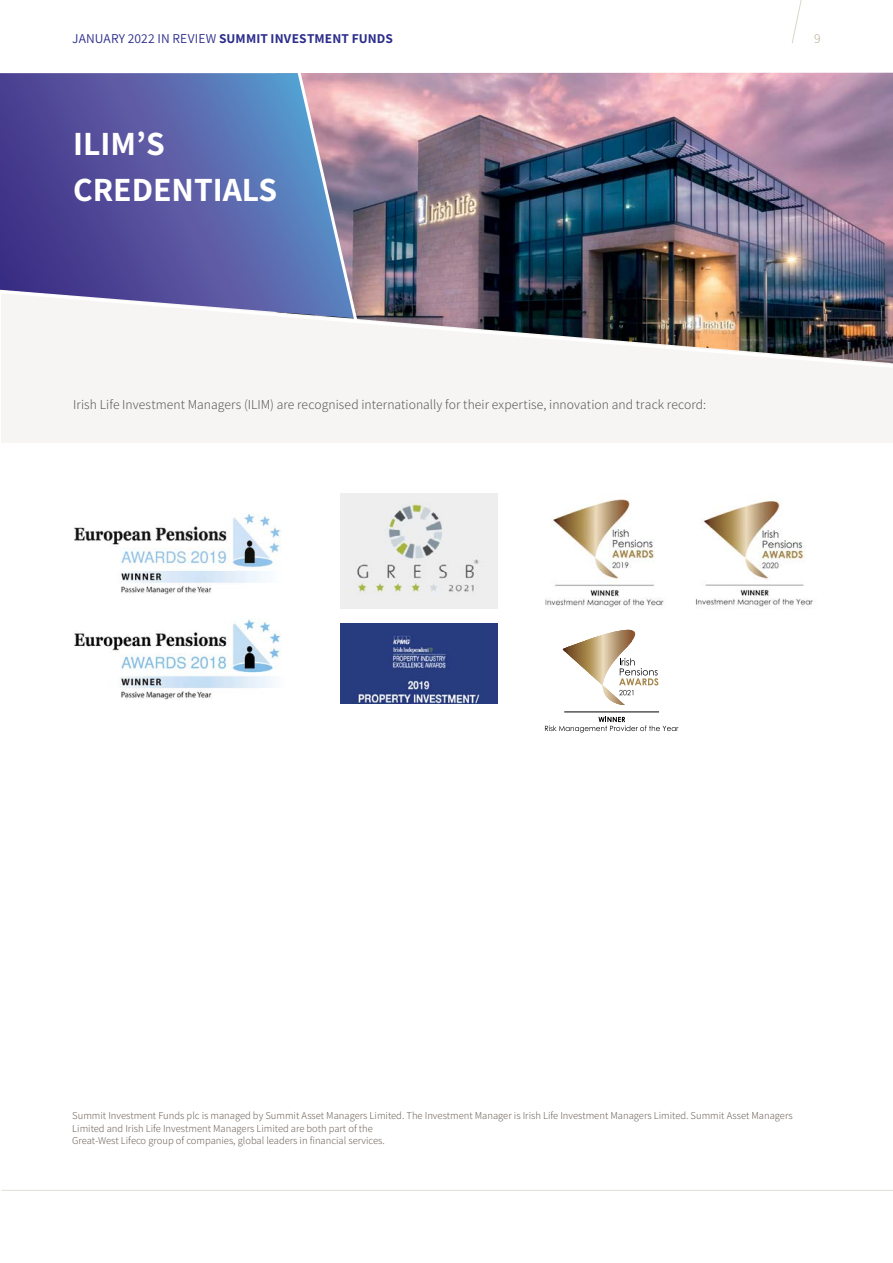
<style>
.page{position:relative;width:893px;height:1263px;background:#fff}
.page>*{position:absolute;margin:0;border:0;box-sizing:border-box;transform-origin:0 0}
.t1{font:700 33.9px/46.5px "Assistant";color:#fff}
.t2{font:300 13.5px "Assistant";letter-spacing:.005em;color:#575756}
.t3{font:700 13.5px "Assistant";letter-spacing:.01em;color:#2c2d8b}
.t4{font:300 13.5px "Assistant";color:#b9ae99}
.t5{font:300 10.5px/12.6px "Assistant";color:#6e6259}
.s1{font-weight:400}
</style>
<div class="page">
<svg style="left:792px;top:0;width:10px;height:43px"></svg>
<div style="left:1px;top:196px;width:892px;height:247px;background:#f6f5f3"></div>
<img style="left:359px;top:73px;width:534px;height:215px">
<svg style="left:0;top:73px;width:296px;height:215px;background:#5459a2"></svg>
<img style="left:0;top:288px;width:893px;height:79px">
<svg style="left:296px;top:73px;width:63px;height:251px;background:#8e92b5"></svg>
<img style="left:74px;top:619px;width:207px;height:81px">
<img style="left:74px;top:513px;width:208px;height:82px">
<img style="left:545px;top:499px;width:119px;height:109px">
<img style="left:341px;top:624px;width:156px;height:80px">
<img style="left:341px;top:494px;width:156px;height:115px">
<img style="left:695px;top:500px;width:119px;height:108px">
<hr style="left:1px;top:1190px;width:892px;height:1px;background:#e1ddd5">
<svg style="left:635px;top:668px;width:23px;height:18px"></svg>
<hr style="left:562px;top:630px;width:1px;height:75px;background:#461f18">
<hr style="left:563px;top:630px;width:1px;height:75px;background:#49211a">
<hr style="left:564px;top:630px;width:1px;height:75px;background:#51291d">
<hr style="left:565px;top:630px;width:1px;height:75px;background:#572f20">
<hr style="left:566px;top:630px;width:1px;height:75px;background:#603823">
<hr style="left:567px;top:630px;width:1px;height:75px;background:#653f25">
<hr style="left:568px;top:630px;width:1px;height:75px;background:#6e4927">
<hr style="left:569px;top:630px;width:1px;height:75px;background:#724d28">
<hr style="left:570px;top:630px;width:1px;height:75px;background:#755029">
<hr style="left:571px;top:630px;width:1px;height:75px;background:#78532a">
<hr style="left:572px;top:630px;width:1px;height:75px;background:#7b562c">
<hr style="left:573px;top:630px;width:1px;height:75px;background:#7d582d">
<hr style="left:574px;top:630px;width:1px;height:75px;background:#805c2f">
<hr style="left:575px;top:630px;width:1px;height:75px;background:#835f30">
<hr style="left:576px;top:630px;width:1px;height:75px;background:#866231">
<hr style="left:577px;top:630px;width:1px;height:75px;background:#886533">
<hr style="left:578px;top:630px;width:1px;height:75px;background:#8c6936">
<hr style="left:579px;top:630px;width:1px;height:75px;background:#8f6d38">
<hr style="left:580px;top:630px;width:1px;height:75px;background:#916f3a">
<hr style="left:581px;top:630px;width:1px;height:75px;background:#95733c">
<hr style="left:582px;top:630px;width:1px;height:75px;background:#98773e">
<hr style="left:583px;top:630px;width:1px;height:75px;background:#9c7a41">
<hr style="left:584px;top:630px;width:1px;height:75px;background:#9e7d44">
<hr style="left:585px;top:630px;width:1px;height:75px;background:#a18146">
<hr style="left:586px;top:630px;width:1px;height:75px;background:#a58549">
<hr style="left:587px;top:630px;width:1px;height:75px;background:#a8894c">
<hr style="left:588px;top:630px;width:1px;height:75px;background:#aa8c4f">
<hr style="left:589px;top:630px;width:1px;height:75px;background:#ad9051">
<hr style="left:590px;top:630px;width:1px;height:75px;background:#b19354">
<hr style="left:591px;top:630px;width:1px;height:75px;background:#b5995d">
<hr style="left:592px;top:630px;width:1px;height:75px;background:#b99d62">
<hr style="left:593px;top:630px;width:1px;height:75px;background:#bea36b">
<hr style="left:594px;top:630px;width:1px;height:75px;background:#c2a872">
<hr style="left:595px;top:630px;width:1px;height:75px;background:#c7ae7b">
<hr style="left:596px;top:630px;width:1px;height:75px;background:#cab281">
<hr style="left:597px;top:630px;width:1px;height:75px;background:#cfb98a">
<hr style="left:598px;top:630px;width:1px;height:75px;background:#d4bd92">
<hr style="left:599px;top:630px;width:1px;height:75px;background:#d9c49b">
<hr style="left:600px;top:630px;width:1px;height:75px;background:#ddc9a2">
<hr style="left:601px;top:630px;width:1px;height:75px;background:#e2cfac">
<hr style="left:602px;top:630px;width:1px;height:75px;background:#e6d5b4">
<hr style="left:603px;top:630px;width:1px;height:75px;background:#ebdbbd">
<hr style="left:604px;top:630px;width:1px;height:75px;background:#e7d5b6">
<hr style="left:605px;top:630px;width:1px;height:75px;background:#e3d1b1">
<hr style="left:606px;top:630px;width:1px;height:75px;background:#decaaa">
<hr style="left:607px;top:630px;width:1px;height:75px;background:#dbc6a5">
<hr style="left:608px;top:630px;width:1px;height:75px;background:#d6c09f">
<hr style="left:609px;top:630px;width:1px;height:75px;background:#d2bc9a">
<hr style="left:610px;top:630px;width:1px;height:75px;background:#cdb694">
<hr style="left:611px;top:630px;width:1px;height:75px;background:#cab18e">
<hr style="left:612px;top:630px;width:1px;height:75px;background:#c5ac88">
<hr style="left:613px;top:630px;width:1px;height:75px;background:#c1a783">
<hr style="left:614px;top:630px;width:1px;height:75px;background:#bda27e">
<hr style="left:615px;top:630px;width:1px;height:75px;background:#b99e79">
<hr style="left:616px;top:630px;width:1px;height:75px;background:#b49773">
<hr style="left:617px;top:630px;width:1px;height:75px;background:#b0936f">
<hr style="left:618px;top:630px;width:1px;height:75px;background:#ab8d69">
<hr style="left:619px;top:630px;width:1px;height:75px;background:#a88964">
<hr style="left:620px;top:630px;width:1px;height:75px;background:#a3845f">
<hr style="left:621px;top:630px;width:1px;height:75px;background:#a1815c">
<hr style="left:622px;top:630px;width:1px;height:75px;background:#9e7c56">
<hr style="left:623px;top:630px;width:1px;height:75px;background:#9d7853">
<hr style="left:624px;top:630px;width:1px;height:75px;background:#9a744e">
<hr style="left:625px;top:630px;width:1px;height:75px;background:#99704a">
<hr style="left:626px;top:630px;width:1px;height:75px;background:#966c45">
<hr style="left:627px;top:630px;width:1px;height:75px;background:#946842">
<hr style="left:628px;top:630px;width:1px;height:75px;background:#92633d">
<hr style="left:629px;top:630px;width:1px;height:75px;background:#905f39">
<hr style="left:630px;top:630px;width:1px;height:75px;background:#8e5c35">
<hr style="left:631px;top:630px;width:1px;height:75px;background:#8b5630">
<hr style="left:632px;top:630px;width:3px;height:75px;background:#8b552f">
<hr style="left:564px;top:712px;width:95px;height:1px;background:#000">
<svg style="left:545px;top:717px;width:133px;height:15px"></svg>
<p class="t3" style="left:72px;top:29px;width:322px"><span class="s1">JANUARY 2022 IN REVIEW</span> SUMMIT INVESTMENT FUNDS</p>
<p class="t4" style="left:814px;top:29px;width:8px">9</p>
<h1 class="t1" style="left:73px;top:118px;width:205px">ILIM’S<br>CREDENTIALS</h1>
<p class="t2" style="left:73px;top:395px;width:635px">Irish Life Investment Managers (ILIM) are recognised internationally for their expertise, innovation and track record:</p>
<p class="t5" style="left:72px;top:1109px;width:722px">Summit Investment Funds plc is managed by Summit Asset Managers Limited. The Investment Manager is Irish Life Investment Managers Limited. Summit Asset Managers<br>Limited and Irish Life Investment Managers Limited are both part of the<br>Great-West Lifeco group of companies, global leaders in financial services.</p>
</div>
